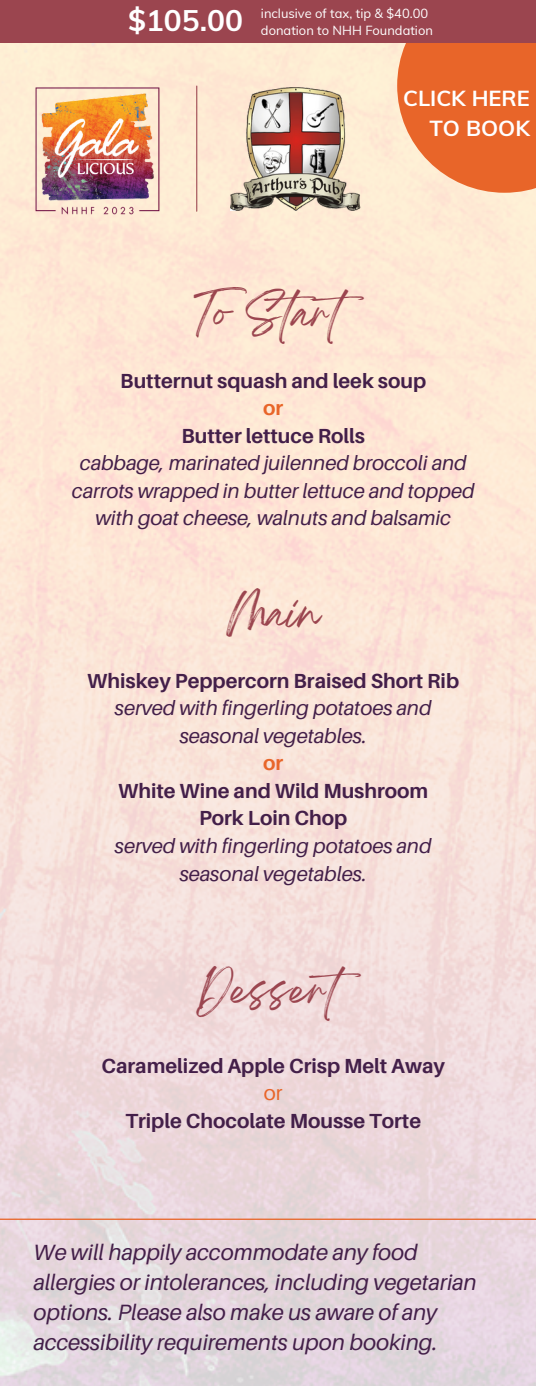
<style>
.page{position:relative;width:536px;height:1386px;background:#fff}
.page>*{position:absolute;margin:0;border:0;box-sizing:border-box;transform-origin:0 0}
.t1{font:36.93px "Breathing";color:#9b454f}
.t2{font:700 29.75px "Muli";color:#fff}
.t3{font:italic 22.22px/30.1px "Aileron";color:#431f49}
.t4{font:700 21.7px "Muli";color:#fff}
.t5{font:italic 20.47px/27.7px "Aileron";color:#431f49;text-align:center}
.t6{font:700 20.47px "Aileron";color:#431f49}
.t7{font:700 20.47px "Aileron";color:#e86529}
.t8{font:20.47px "Aileron";color:#e86529}
.t9{font:12.95px/17.2px "Muli";color:#fff}
</style>
<div class="page">
<div style="left:0;top:0;width:535px;height:1386px;background:linear-gradient(to bottom,#ffefd2,#e7d6de)"></div>
<hr style="left:0;top:1219px;width:536px;height:1px;background:#e86529">
<hr style="left:196px;top:86px;width:1px;height:125px;background:#9b454f">
<img style="left:34px;top:86px;width:127px;height:130px">
<img style="left:231px;top:87px;width:132px;height:123px">
<div style="left:397px;top:0;width:139px;height:193px;background:#e86529"></div>
<div style="left:0;top:0;width:536px;height:43px;background:#9b454f"></div>
<p class="t2" style="left:128px;top:1px;width:116px">$105.00</p>
<p class="t9" style="left:261px;top:4px;width:173px">inclusive of tax, tip &amp; $40.00 donation to NHH Foundation</p>
<p class="t4" style="left:403px;top:84px;width:128px">CLICK HERE</p>
<p class="t4" style="left:429px;top:114px;width:102px">TO BOOK</p>
<p class="t1" style="left:194px;top:302px;width:188px">To Start</p>
<p class="t6" style="left:120px;top:368px;width:307px">Butternut squash and leek soup</p>
<p class="t7" style="left:263px;top:395px;width:22px">or</p>
<p class="t6" style="left:181px;top:423px;width:185px">Butter lettuce Rolls</p>
<p class="t5" style="left:72px;top:449px;width:404px">cabbage, marinated juilenned broccoli and carrots wrapped in butter lettuce and topped with goat cheese, walnuts and balsamic</p>
<p class="t1" style="left:227px;top:601px;width:94px">Main</p>
<p class="t6" style="left:87px;top:668px;width:373px">Whiskey Peppercorn Braised Short Rib</p>
<p class="t5" style="left:115px;top:694px;width:318px">served with fingerling potatoes and seasonal vegetables.</p>
<p class="t7" style="left:263px;top:750px;width:22px">or</p>
<p class="t6" style="left:118px;top:778px;width:311px">White Wine and Wild Mushroom</p>
<p class="t6" style="left:199px;top:806px;width:150px">Pork Loin Chop</p>
<p class="t5" style="left:115px;top:832px;width:318px">served with fingerling potatoes and seasonal vegetables.</p>
<p class="t1" style="left:197px;top:979px;width:182px">Dessert</p>
<p class="t6" style="left:101px;top:1053px;width:345px">Caramelized Apple Crisp Melt Away</p>
<p class="t8" style="left:264px;top:1081px;width:20px">or</p>
<p class="t6" style="left:125px;top:1108px;width:297px">Triple Chocolate Mousse Torte</p>
<p class="t3" style="left:34px;top:1236px;width:444px">We will happily accommodate any food allergies or intolerances, including vegetarian options. Please also make us aware of any accessibility requirements upon booking.</p>
</div>
